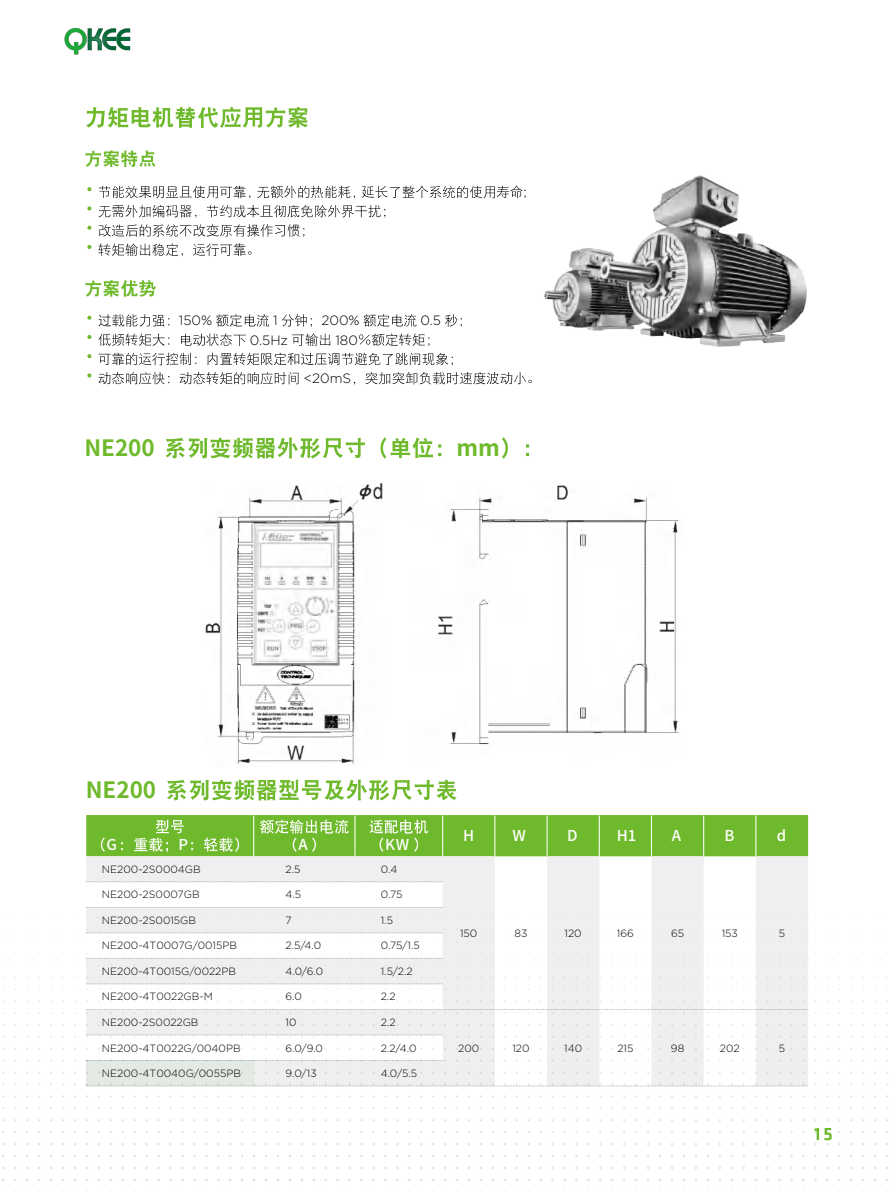
<style>
.page{position:relative;width:893px;height:1191px;background:#fff}
.page>*{position:absolute;margin:0;border:0;box-sizing:border-box;transform-origin:0 0}
.t1{font:700 22.5px "Source Han Sans CN";color:#6fba2c}
.t2{font:500 15px "Source Han Sans CN";color:#fff}
.t3{font:300 13.5px "Gotham";color:#000}
.t4{font:300 10.5px "Gotham";color:#000}
</style>
<div class="page">
<img style="left:64px;top:40px;width:67px;height:15px">
<img style="left:544px;top:175px;width:263px;height:172px">
<svg style="left:86px;top:107px;width:222px;height:21px"></svg>
<svg style="left:85px;top:150px;width:70px;height:17px"></svg>
<svg style="left:85px;top:280px;width:71px;height:17px"></svg>
<svg style="left:87px;top:187px;width:4px;height:4px"></svg>
<svg style="left:99px;top:186px;width:147px;height:12px"></svg>
<svg style="left:257px;top:186px;width:93px;height:12px"></svg>
<svg style="left:362px;top:186px;width:147px;height:12px"></svg>
<svg style="left:510px;top:186px;width:16px;height:12px"></svg>
<svg style="left:87px;top:206px;width:4px;height:4px"></svg>
<svg style="left:99px;top:205px;width:286px;height:12px"></svg>
<svg style="left:87px;top:226px;width:4px;height:4px"></svg>
<svg style="left:99px;top:224px;width:205px;height:13px"></svg>
<svg style="left:87px;top:245px;width:4px;height:4px"></svg>
<svg style="left:98px;top:243px;width:153px;height:13px"></svg>
<svg style="left:87px;top:316px;width:4px;height:4px"></svg>
<svg style="left:99px;top:314px;width:70px;height:12px"></svg>
<svg style="left:216px;top:314px;width:53px;height:12px"></svg>
<svg style="left:282px;top:314px;width:30px;height:13px"></svg>
<svg style="left:363px;top:314px;width:53px;height:12px"></svg>
<svg style="left:445px;top:314px;width:17px;height:13px"></svg>
<svg style="left:87px;top:335px;width:4px;height:4px"></svg>
<svg style="left:99px;top:333px;width:147px;height:13px"></svg>
<svg style="left:292px;top:333px;width:38px;height:13px"></svg>
<svg style="left:359px;top:333px;width:70px;height:13px"></svg>
<svg style="left:87px;top:354px;width:4px;height:4px"></svg>
<svg style="left:99px;top:353px;width:354px;height:12px"></svg>
<svg style="left:87px;top:373px;width:4px;height:4px"></svg>
<svg style="left:99px;top:372px;width:199px;height:12px"></svg>
<svg style="left:354px;top:372px;width:178px;height:12px"></svg>
<svg style="left:165px;top:437px;width:276px;height:22px"></svg>
<svg style="left:502px;top:437px;width:27px;height:22px"></svg>
<img style="left:205px;top:483px;width:474px;height:282px">
<img style="left:256px;top:525px;width:81px;height:137px">
<svg style="left:167px;top:779px;width:290px;height:21px"></svg>
<svg style="left:86px;top:856px;width:722px;height:227px;fill:#efefef"></svg>
<div style="left:86px;top:1060px;width:168px;height:26px;background:#e2eae3"></div>
<div style="left:86px;top:815px;width:722px;height:41px;background:#6fba2c"></div>
<svg style="left:191px;top:837px;width:48px;height:15px"></svg>
<svg style="left:260px;top:819px;width:89px;height:14px"></svg>
<svg style="left:293px;top:837px;width:4px;height:15px"></svg>
<svg style="left:312px;top:837px;width:4px;height:15px"></svg>
<svg style="left:369px;top:819px;width:59px;height:33px;background:#88c550"></svg>
<svg style="left:414px;top:837px;width:4px;height:15px"></svg>
<svg style="left:86px;top:881px;width:357px;height:1px"></svg>
<svg style="left:86px;top:907px;width:357px;height:1px"></svg>
<svg style="left:86px;top:929px;width:357px;height:4px"></svg>
<svg style="left:86px;top:952px;width:357px;height:14px"></svg>
<svg style="left:86px;top:976px;width:722px;height:85px"></svg>
<svg style="left:86px;top:1083px;width:722px;height:3px"></svg>
<svg style="left:814px;top:1127px;width:18px;height:18px"></svg>
<p class="t3" style="left:179px;top:312px;width:35px">150%</p>
<p class="t3" style="left:273px;top:312px;width:6px">1</p>
<p class="t3" style="left:321px;top:312px;width:40px">200%</p>
<p class="t3" style="left:420px;top:312px;width:22px">0.5</p>
<p class="t3" style="left:250px;top:331px;width:40px">0.5Hz</p>
<p class="t3" style="left:335px;top:331px;width:24px">180</p>
<p class="t3" style="left:304px;top:370px;width:49px">&lt;20mS</p>
<h1 class="t1" style="left:84px;top:435px;width:72px">NE200</h1>
<h1 class="t1" style="left:457px;top:435px;width:45px">mm</h1>
<h1 class="t1" style="left:86px;top:777px;width:72px">NE200</h1>
<h2 class="t2" style="left:107px;top:836px;width:12px">G</h2>
<h2 class="t2" style="left:178px;top:836px;width:11px">P</h2>
<h2 class="t2" style="left:298px;top:836px;width:11px">A</h2>
<h2 class="t2" style="left:385px;top:836px;width:25px">KW</h2>
<p class="t4" style="left:102px;top:862px;width:100px">NE200-2S0004GB</p>
<p class="t4" style="left:286px;top:862px;width:16px">2.5</p>
<p class="t4" style="left:381px;top:862px;width:18px">0.4</p>
<h2 class="t2" style="left:463px;top:827px;width:13px">H</h2>
<h2 class="t2" style="left:513px;top:827px;width:15px">W</h2>
<h2 class="t2" style="left:567px;top:827px;width:12px">D</h2>
<h2 class="t2" style="left:617px;top:827px;width:21px">H1</h2>
<h2 class="t2" style="left:672px;top:827px;width:11px">A</h2>
<h2 class="t2" style="left:724px;top:827px;width:12px">B</h2>
<h2 class="t2" style="left:777px;top:827px;width:11px">d</h2>
<p class="t4" style="left:102px;top:888px;width:99px">NE200-2S0007GB</p>
<p class="t4" style="left:286px;top:888px;width:17px">4.5</p>
<p class="t4" style="left:381px;top:888px;width:23px">0.75</p>
<p class="t4" style="left:102px;top:913px;width:96px">NE200-2S0015GB</p>
<p class="t4" style="left:286px;top:913px;width:8px">7</p>
<p class="t4" style="left:381px;top:913px;width:14px">1.5</p>
<p class="t4" style="left:102px;top:939px;width:137px">NE200-4T0007G/0015PB</p>
<p class="t4" style="left:286px;top:939px;width:37px">2.5/4.0</p>
<p class="t4" style="left:381px;top:939px;width:41px">0.75/1.5</p>
<p class="t4" style="left:102px;top:964px;width:136px">NE200-4T0015G/0022PB</p>
<p class="t4" style="left:286px;top:964px;width:39px">4.0/6.0</p>
<p class="t4" style="left:381px;top:964px;width:33px">1.5/2.2</p>
<p class="t4" style="left:102px;top:990px;width:112px">NE200-4T0022GB-M</p>
<p class="t4" style="left:286px;top:990px;width:18px">6.0</p>
<p class="t4" style="left:381px;top:990px;width:16px">2.2</p>
<p class="t4" style="left:102px;top:1015px;width:98px">NE200-2S0022GB</p>
<p class="t4" style="left:286px;top:1015px;width:12px">10</p>
<p class="t4" style="left:381px;top:1015px;width:16px">2.2</p>
<p class="t4" style="left:102px;top:1041px;width:140px">NE200-4T0022G/0040PB</p>
<p class="t4" style="left:286px;top:1041px;width:39px">6.0/9.0</p>
<p class="t4" style="left:381px;top:1041px;width:37px">2.2/4.0</p>
<p class="t4" style="left:458px;top:1041px;width:23px">200</p>
<p class="t4" style="left:512px;top:1041px;width:19px">120</p>
<p class="t4" style="left:564px;top:1041px;width:19px">140</p>
<p class="t4" style="left:617px;top:1041px;width:18px">215</p>
<p class="t4" style="left:671px;top:1041px;width:15px">98</p>
<p class="t4" style="left:720px;top:1041px;width:21px">202</p>
<p class="t4" style="left:779px;top:1041px;width:8px">5</p>
<p class="t4" style="left:102px;top:1066px;width:141px">NE200-4T0040G/0055PB</p>
<p class="t4" style="left:286px;top:1066px;width:33px">9.0/13</p>
<p class="t4" style="left:381px;top:1066px;width:38px">4.0/5.5</p>
<p class="t4" style="left:460px;top:926px;width:19px">150</p>
<p class="t4" style="left:514px;top:926px;width:15px">83</p>
<p class="t4" style="left:565px;top:926px;width:19px">120</p>
<p class="t4" style="left:617px;top:926px;width:18px">166</p>
<p class="t4" style="left:671px;top:926px;width:15px">65</p>
<p class="t4" style="left:722px;top:926px;width:18px">153</p>
<p class="t4" style="left:779px;top:926px;width:8px">5</p>
</div>
